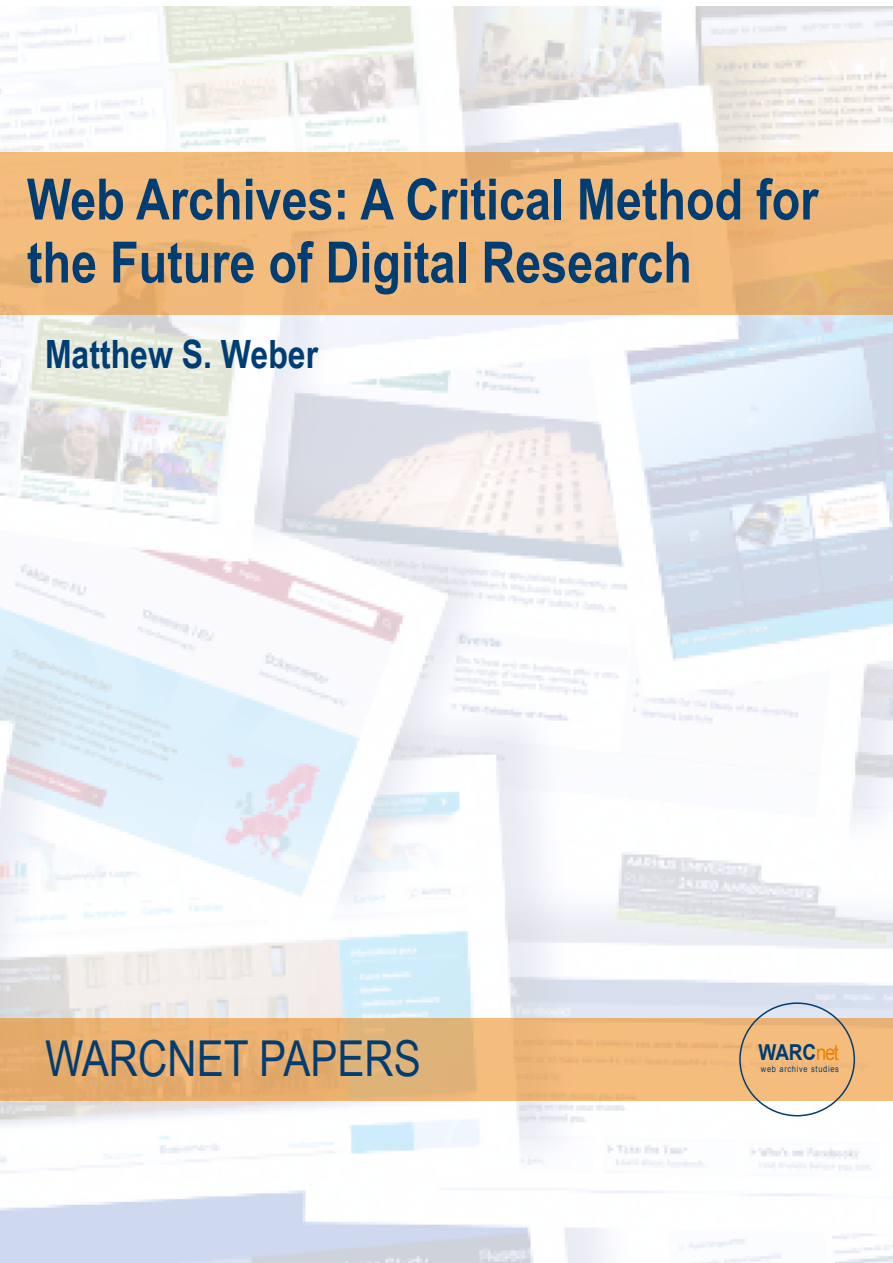
<style>
.page{position:relative;width:893px;height:1263px;background:#fff}
.page>*{position:absolute;margin:0;border:0;box-sizing:border-box;transform-origin:0 0}
.t1{font:700 57px/63px "Arial Narrow";color:#003d73}
.t2{font:49.5px "Arial Narrow";color:#003d73}
.t3{font:700 39px "Arial Narrow";color:#003d73}
.t4{font:700 21.9px "Arial";color:#003d73;scale:.86 1}
.t5{font:8.7px "Arial";letter-spacing:.09em;color:#003d73;scale:.86 1}
.s1{font-weight:400;font-size:21.3px;color:#ee7f00}
</style>
<div class="page">
<img style="left:0;top:6px;width:893px;height:1257px">
<svg style="left:0;top:152px;width:893px;height:163px;background:#f0b879"></svg>
<div style="left:0;top:1018px;width:893px;height:82px;background:linear-gradient(to right,#e3ab6b,#f3bd80)"></div>
<div style="left:739px;top:1002px;width:116px;height:114px;border:2px solid #003d73;border-radius:50%"></div>
<p class="t1" style="left:27px;top:165px;width:793px">Web Archives: A Critical Method for the Future of Digital Research</p>
<p class="t3" style="left:45px;top:325px;width:275px">Matthew S. Weber</p>
<p class="t2" style="left:45px;top:1022px;width:377px">WARCNET PAPERS</p>
<p class="t4" style="left:759px;top:1038px;width:95px">WARC<span class="s1">net</span></p>
<p class="t5" style="left:761px;top:1063px;width:92px">web archive studies</p>
</div>
